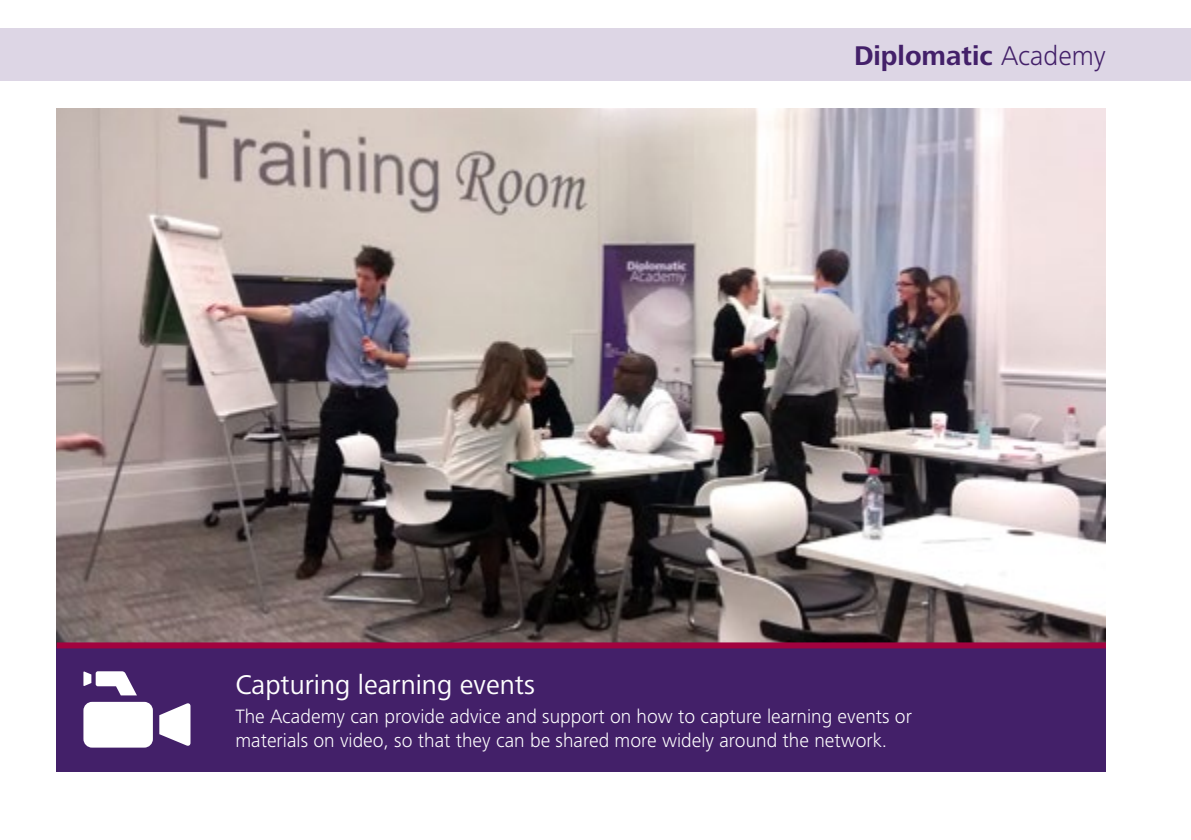
<style>
.page{position:relative;width:1191px;height:840px;background:#fff}
.page>*{position:absolute;margin:0;border:0;box-sizing:border-box;transform-origin:0 0}
.Section{font:28px "Frutiger Next LT";color:#fff}
.t1{font:700 28px "Frutiger Next LT";color:#432069}
.Main_text{font:300 20px/24px "Frutiger Next LT";color:#fff}
.s1{font-weight:300}
</style>
<div class="page">
<div style="left:0;top:28px;width:1191px;height:53px;background:#ddd6e5"></div>
<img style="left:57px;top:108px;width:1049px;height:534px">
<div style="left:57px;top:646px;width:1049px;height:125px;background:#432069"></div>
<div style="left:83px;top:701px;width:70px;height:46px;background:#fff;border-radius:9px"></div>
<svg style="left:83px;top:671px;width:54px;height:24px"></svg>
<svg style="left:159px;top:703px;width:31px;height:43px"></svg>
<div style="left:57px;top:642px;width:1049px;height:6px;background:#a2023f"></div>
<p class="t1" style="left:854px;top:40px;width:253px">Diplomatic <span class="s1">Academy</span></p>
<p class="Section" style="left:235px;top:668px;width:301px">Capturing learning events</p>
<p class="Main_text" style="left:235px;top:704px;width:678px">The Academy can provide advice and support on how to capture learning events or materials on video, so that they can be shared more widely around the network.</p>
</div>
